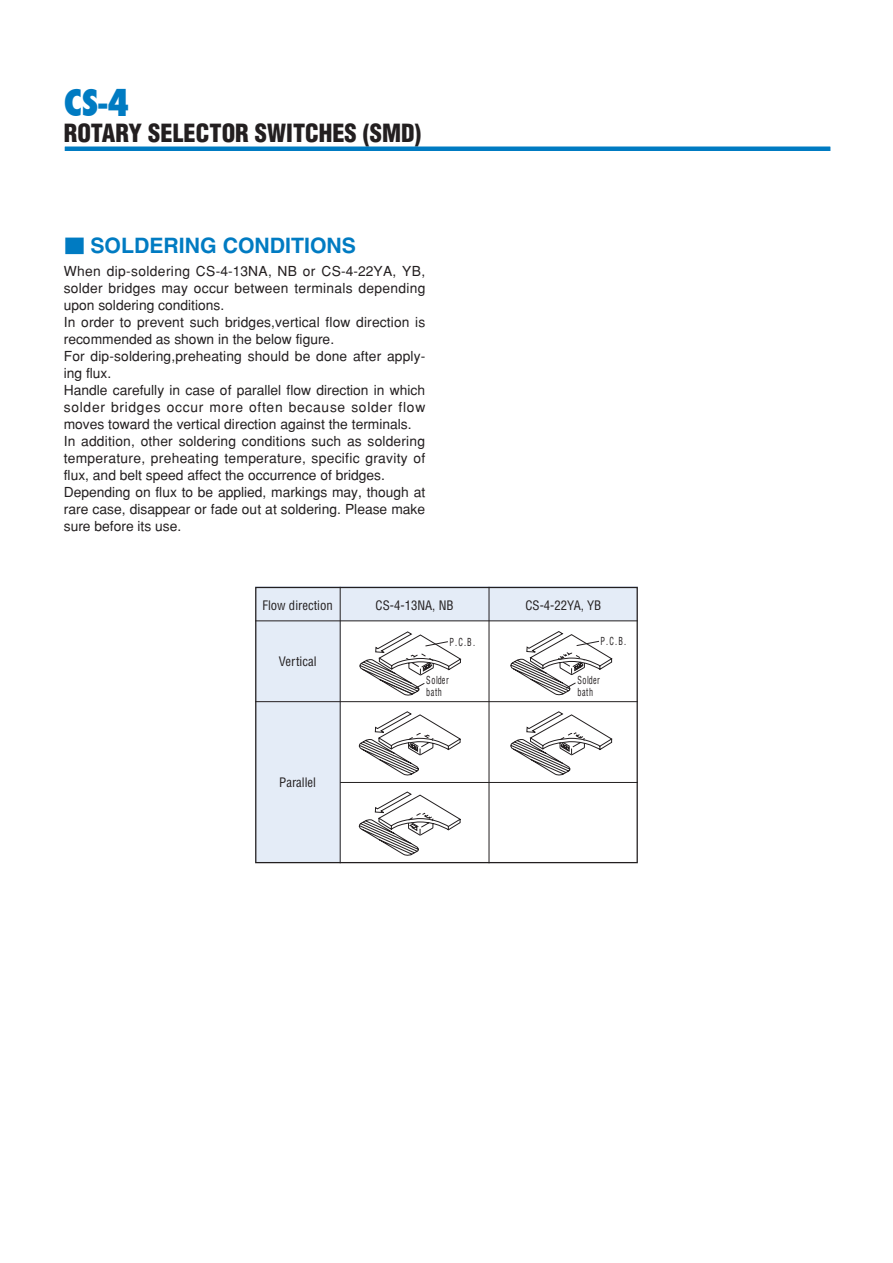
<style>
.page{position:relative;width:893px;height:1263px;background:#fff}
.page>*{position:absolute;margin:0;border:0;box-sizing:border-box;transform-origin:0 0}
.t1{font:800 condensed 36.15px "Futura";color:#007bc2}
.t2{font:700 25.5px "Futo Min A101";color:#231f20}
.t3{font:900 condensed 24.45px "Helvetica";color:#231f20}
.t4{font:700 21.3px "Helvetica";color:#007bc2}
.t5{font:500 13.8px/17px "Gothic BBB";color:#231f20}
.t6{font:condensed 12.75px "Helvetica";color:#231f20}
.t7{font:condensed 10.8px/12px "Helvetica";letter-spacing:.075em;color:#231f20;scale:.75 1}
.s1{font-family:"Shin Go";font-weight:500;font-size:19.2px}
</style>
<div class="page">
<svg style="left:357px;top:631px;width:256px;height:224px"></svg>
<div style="left:255px;top:587px;width:85px;height:34px;background:#e4ecf7"></div>
<div style="left:255px;top:621px;width:85px;height:81px;background:#e4ecf7"></div>
<div style="left:255px;top:702px;width:85px;height:161px;background:#e4ecf7"></div>
<div style="left:340px;top:587px;width:149px;height:34px;background:#e4ecf7"></div>
<div style="left:489px;top:587px;width:149px;height:34px;background:#e4ecf7"></div>
<hr style="left:255px;top:620px;width:383px;height:1px;background:#231f20">
<hr style="left:340px;top:782px;width:298px;height:1px;background:#231f20">
<hr style="left:340px;top:587px;width:1px;height:276px;background:#231f20">
<hr style="left:489px;top:587px;width:1px;height:276px;background:#231f20">
<hr style="left:255px;top:701px;width:383px;height:1px;background:#231f20">
<div style="left:255px;top:587px;width:383px;height:276px;border:1px solid #231f20"></div>
<hr style="left:65px;top:147px;width:765px;height:4px;background:#007bc2">
<h1 class="t1" style="left:64px;top:78px;width:67px">CS-4</h1>
<h3 class="t3" style="left:64px;top:117px;width:359px">ROTARY SELECTOR SWITCHES (SMD)</h3>
<h3 class="t4" style="left:64px;top:232px;width:294px"><span class="s1">■</span> SOLDERING CONDITIONS</h3>
<p class="t5" style="left:64px;top:263px;width:363px">When dip-soldering CS-4-13NA, NB or CS-4-22YA, YB, solder bridges may occur between terminals depending upon soldering conditions.<br>In order to prevent such bridges,vertical flow direction is recommended as shown in the below figure.<br>For dip-soldering,preheating should be done after apply&shy;ing flux.<br>Handle carefully in case of parallel flow direction in which solder bridges occur more often because solder flow moves toward the vertical direction against the terminals.<br>In addition, other soldering conditions such as soldering temperature, preheating temperature, specific gravity of flux, and belt speed affect the occurrence of bridges.<br>Depending on flux to be applied, markings may, though at rare case, disappear or fade out at soldering. Please make sure before its use.</p>
<h2 class="t2" style="left:28px;top:347px;width:186px">CS-4 はんだ条件</h2>
<p class="t6" style="left:262px;top:597px;width:72px">Flow direction</p>
<p class="t6" style="left:279px;top:653px;width:39px">Vertical</p>
<p class="t6" style="left:279px;top:775px;width:38px">Parallel</p>
<p class="t6" style="left:376px;top:597px;width:79px">CS-4-13NA, NB</p>
<p class="t6" style="left:525px;top:597px;width:77px">CS-4-22YA, YB</p>
<p class="t7" style="left:449px;top:636px;width:36px">P.C.B.</p>
<p class="t7" style="left:426px;top:674px;width:32px">Solder bath</p>
<p class="t7" style="left:600px;top:635px;width:36px">P.C.B.</p>
<p class="t7" style="left:577px;top:674px;width:32px">Solder bath</p>
</div>
